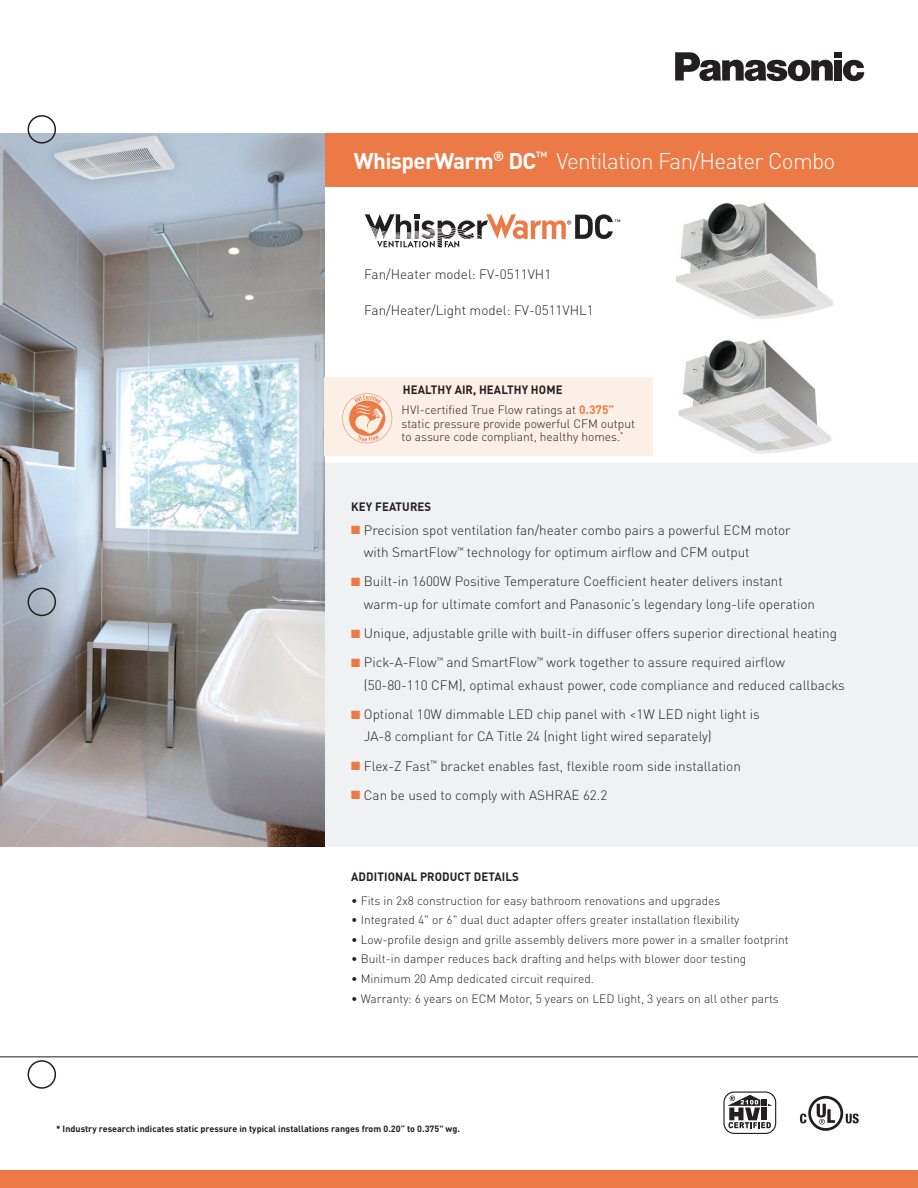
<style>
.page{position:relative;width:918px;height:1188px;background:#fff}
.page>*{position:absolute;margin:0;border:0;box-sizing:border-box;transform-origin:0 0}
.t1{font:300 22.5px "DINOT";letter-spacing:-.03em;color:#fff}
.t2{font:300 13.5px/22.5px "DINOT";color:#231f20}
.t3{font:300 12px/13.5px "DINOT";color:#231f20}
.t4{font:700 12px "DINOT";letter-spacing:.01em;color:#231f20;scale:.95 1}
.t5{font:700 9px "DINOT";color:#231f20}
.s1{font-weight:700}
.s2{font-weight:700;color:#ec7a47}
.s3{color:#ec7a47}
</style>
<div class="page">
<img style="left:676px;top:202px;width:157px;height:117px">
<img style="left:678px;top:339px;width:154px;height:115px">
<div style="left:298px;top:463px;width:620px;height:384px;background:#f0f1f2"></div>
<svg style="left:843px;top:60px;width:21px;height:21px"></svg>
<div style="left:834px;top:52px;width:8px;height:6px;background:#231f20"></div>
<div style="left:834px;top:60px;width:8px;height:21px;background:#231f20"></div>
<svg style="left:675px;top:52px;width:158px;height:29px"></svg>
<div style="left:0;top:133px;width:918px;height:54px;background:#ec7a47"></div>
<svg style="left:365px;top:214px;width:255px;height:34px"></svg>
<img style="left:0;top:133px;width:324px;height:714px">
<div style="left:324px;top:377px;width:328px;height:78px;background:#fcefe5"></div>
<hr style="left:0;top:1056px;width:918px;height:1px;background:#231f20">
<div style="left:0;top:1170px;width:918px;height:18px;background:#ec7a47"></div>
<svg style="left:342px;top:393px;width:50px;height:50px"></svg>
<svg style="left:800px;top:1096px;width:59px;height:35px"></svg>
<svg style="left:723px;top:1092px;width:53px;height:42px"></svg>
<svg style="left:27px;top:115px;width:30px;height:974px"></svg>
<h1 class="t1" style="left:354px;top:147px;width:483px"><span class="s1">WhisperWarm</span><sup>®</sup> <span class="s1">DC</span><sup>™</sup> Ventilation Fan/Heater Combo</h1>
<p class="t2" style="left:364px;top:262px;width:189px">Fan/Heater model: FV-0511VH1</p>
<p class="t2" style="left:364px;top:298px;width:231px">Fan/Heater/Light model: FV-0511VHL1</p>
<p class="t4" style="left:403px;top:382px;width:170px">HEALTHY AIR, HEALTHY HOME</p>
<p class="t3" style="left:402px;top:403px;width:235px">HVI-certified True Flow ratings at <span class="s2">0.375” </span>static pressure provide powerful CFM output to assure code compliant, healthy homes.<sup>*</sup></p>
<p class="t4" style="left:351px;top:499px;width:86px">KEY FEATURES</p>
<p class="t2" style="left:364px;top:518px;width:428px;text-indent:-13px"><span class="s3">■</span> Precision spot ventilation fan/heater combo pairs a powerful ECM motor with SmartFlow<sup>™</sup> technology for optimum airflow and CFM output</p>
<p class="t2" style="left:364px;top:570px;width:453px;text-indent:-13px"><span class="s3">■</span> Built-in 1600W Positive Temperature Coefficient heater delivers instant warm-up for ultimate comfort and Panasonic’s legendary long-life operation</p>
<p class="t2" style="left:351px;top:622px;width:487px"><span class="s3">■</span> Unique, adjustable grille with built-in diffuser offers superior directional heating</p>
<p class="t2" style="left:364px;top:651px;width:482px;text-indent:-13px"><span class="s3">■</span> Pick-A-Flow<sup>™</sup> and SmartFlow<sup>™</sup> work together to assure required airflow (50-80-110 CFM), optimal exhaust power, code compliance and reduced callbacks</p>
<p class="t2" style="left:364px;top:703px;width:398px;text-indent:-13px"><span class="s3">■</span> Optional 10W dimmable LED chip panel with &lt;1W LED night light is<br>JA-8 compliant for CA Title 24 (night light wired separately)</p>
<p class="t2" style="left:351px;top:754px;width:391px"><span class="s3">■</span> Flex-Z Fast<sup>™</sup> bracket enables fast, flexible room side installation</p>
<p class="t2" style="left:351px;top:784px;width:258px"><span class="s3">■</span> Can be used to comply with ASHRAE 62.2</p>
<p class="t4" style="left:351px;top:869px;width:178px">ADDITIONAL PRODUCT DETAILS</p>
<p class="t3" style="left:351px;top:894px;width:371px">• Fits in 2x8 construction for easy bathroom renovations and upgrades</p>
<p class="t3" style="left:351px;top:913px;width:390px">• Integrated 4" or 6" dual duct adapter offers greater installation flexibility</p>
<p class="t3" style="left:351px;top:933px;width:439px">• Low-profile design and grille assembly delivers more power in a smaller footprint</p>
<p class="t3" style="left:351px;top:952px;width:397px">• Built-in damper reduces back drafting and helps with blower door testing</p>
<p class="t3" style="left:351px;top:972px;width:244px">• Minimum 20 Amp dedicated circuit required.</p>
<p class="t3" style="left:351px;top:991px;width:429px">• Warranty: 6 years on ECM Motor, 5 years on LED light, 3 years on all other parts</p>
<p class="t5" style="left:56px;top:1123px;width:405px">* Industry research indicates static pressure in typical installations ranges from 0.20” to 0.375" wg.</p>
</div>
